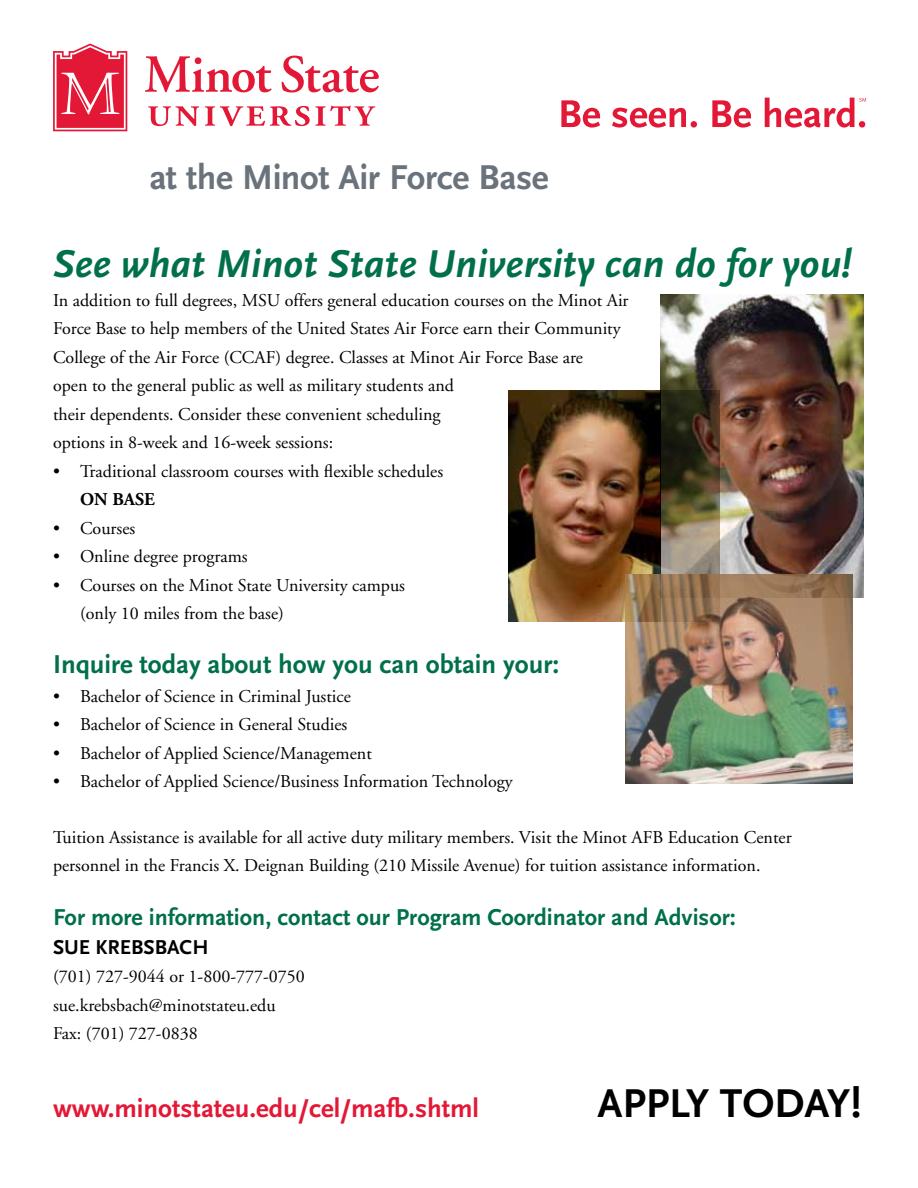
<style>
.page{position:relative;width:918px;height:1188px;background:#fff}
.page>*{position:absolute;margin:0;border:0;box-sizing:border-box;transform-origin:0 0}
.t1{font:700 42px "Scala Sans LF";letter-spacing:.035em;color:#000}
.t2{font:italic 700 40.5px "Scala Sans LF";color:#00704a}
.t3{font:700 36px "Scala Sans LF";letter-spacing:-.01em;color:#6a737b}
.t4{font:700 27px "Scala Sans LF";color:#00704a}
.t5{font:700 27px "Scala Sans LF";color:#e31837}
.t6{font:700 24px "Scala Sans LF";color:#00704a}
.t7{font:700 21px "Scala Sans LF";color:#000}
.t8{font:18px/28.5px "Adobe Garamond";color:#000}
.t9{font:700 18px "Adobe Garamond";color:#000}
</style>
<div class="page">
<svg style="left:145px;top:56px;width:234px;height:70px"></svg>
<svg style="left:53px;top:44px;width:74px;height:87px"></svg>
<svg style="left:561px;top:98px;width:305px;height:30px"></svg>
<img style="left:661px;top:294px;width:202px;height:304px">
<img style="left:509px;top:390px;width:210px;height:232px">
<img style="left:625px;top:575px;width:228px;height:208px">
<h3 class="t3" style="left:149px;top:158px;width:401px">at the Minot Air Force Base</h3>
<h2 class="t2" style="left:53px;top:242px;width:801px">See what Minot State University can do for you!</h2>
<p class="t8" style="left:53px;top:286px;width:577px">In addition to full degrees, MSU offers general education courses on the Minot Air Force Base to help members of the United States Air Force earn their Community College of the Air Force (CCAF) degree. Classes at Minot Air Force Base are<br>open to the general public as well as military students and<br>their dependents. Consider these convenient scheduling<br>options in 8-week and 16-week sessions:</p>
<p class="t8" style="left:53px;top:457px;width:392px">• Traditional classroom courses with flexible schedules</p>
<p class="t9" style="left:80px;top:490px;width:76px">ON BASE</p>
<p class="t8" style="left:53px;top:514px;width:84px">• Courses</p>
<p class="t8" style="left:53px;top:543px;width:196px">• Online degree programs</p>
<p class="t8" style="left:80px;top:571px;width:326px;text-indent:-27px">• Courses on the Minot State University campus (only 10 miles from the base)</p>
<h3 class="t4" style="left:53px;top:650px;width:508px">Inquire today about how you can obtain your:</h3>
<p class="t8" style="left:53px;top:682px;width:299px">• Bachelor of Science in Criminal Justice</p>
<p class="t8" style="left:53px;top:711px;width:296px">• Bachelor of Science in General Studies</p>
<p class="t8" style="left:53px;top:739px;width:320px">• Bachelor of Applied Science/Management</p>
<p class="t8" style="left:53px;top:768px;width:461px">• Bachelor of Applied Science/Business Information Technology</p>
<p class="t8" style="left:53px;top:823px;width:740px">Tuition Assistance is available for all active duty military members. Visit the Minot AFB Education Center personnel in the Francis X. Deignan Building (210 Missile Avenue) for tuition assistance information.</p>
<h3 class="t6" style="left:53px;top:904px;width:684px">For more information, contact our Program Coordinator and Advisor:</h3>
<p class="t7" style="left:53px;top:936px;width:157px">Sue Krebsbach</p>
<p class="t8" style="left:53px;top:963px;width:253px">(701) 727-9044 or 1-800-777-0750 sue.krebsbach@minotstateu.edu<br>Fax: (701) 727-0838</p>
<h3 class="t5" style="left:53px;top:1093px;width:428px">www.minotstateu.edu/cel/mafb.shtml</h3>
<h1 class="t1" style="left:598px;top:1080px;width:265px">App ly Today!</h1>
</div>
